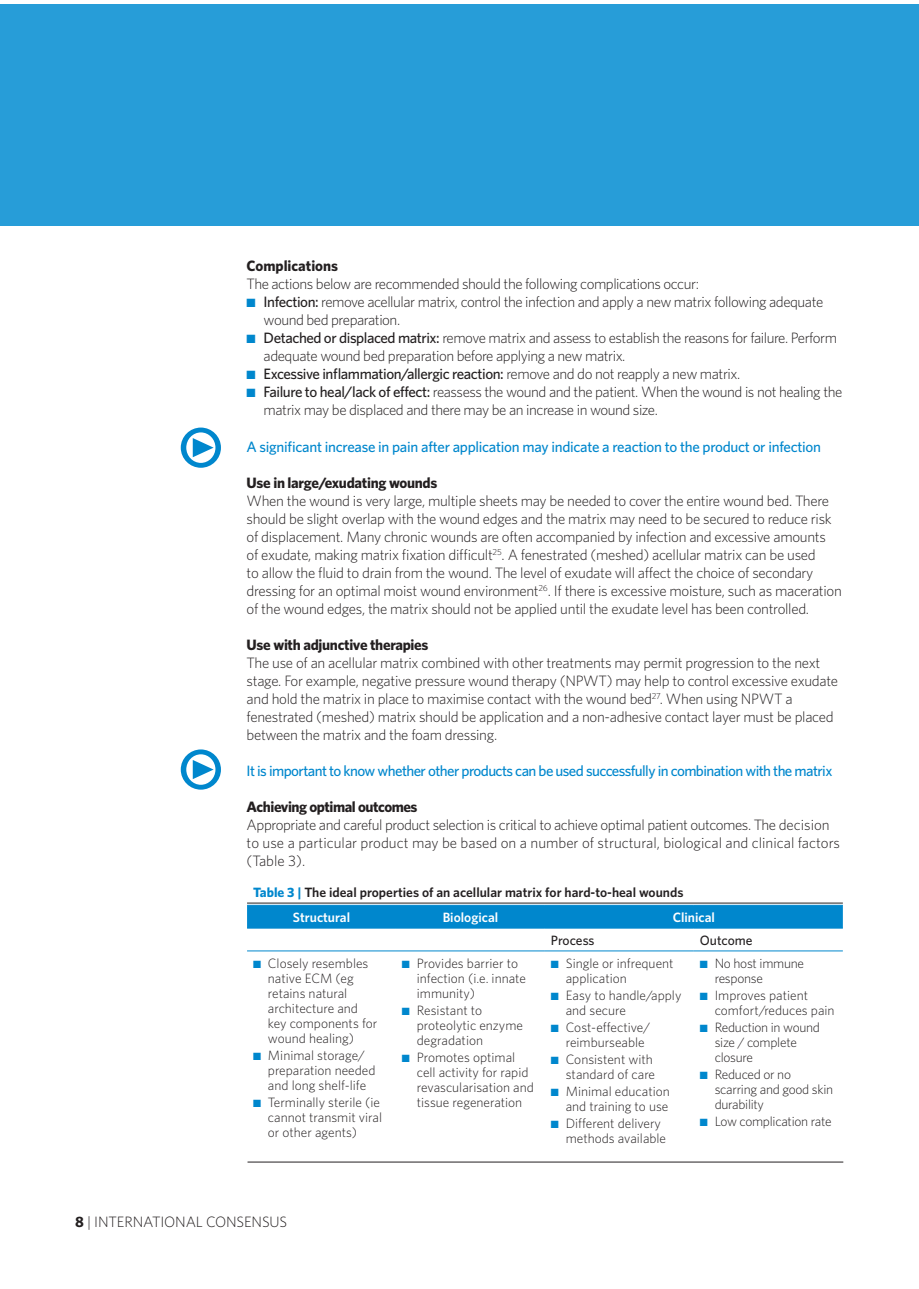
<style>
.page{position:relative;width:919px;height:1289px;background:#fff}
.page>*{position:absolute;margin:0;border:0;box-sizing:border-box;transform-origin:0 0}
.t1{font:54px "Meta Pro";color:#0087cd}
.t2{font:300 15px/18px "Whitney";letter-spacing:-.02em;color:#231f20}
.t3{font:500 15px "Whitney";letter-spacing:-.04em;color:#0087cd}
.t4{font:500 15px "Whitney";letter-spacing:-.02em;color:#0087cd}
.t5{font:700 15px "Whitney";letter-spacing:-.02em;color:#231f20}
.t6{font:500 15px "Whitney";letter-spacing:-.03em;color:#231f20}
.t7{font:700 15px "Whitney";color:#231f20}
.t8{font:300 13.5px/15px "Whitney";color:#231f20}
.t9{font:300 13.5px/15px "Whitney";letter-spacing:-.02em;color:#231f20}
.t10{font:600 13.5px/24.8px "Whitney";color:#231f20}
.t11{font:600 13.5px "Whitney";color:#fff}
.t12{font:500 13.5px "Whitney";color:#231f20}
.s1{color:#0087cd}
.s2{font-weight:500}
.s3{font-weight:300}
.s4{font-weight:700;color:#0087cd}
.s5{color:#fff}
.s6{font-weight:700}
</style>
<div class="page">
<div style="left:0;top:4px;width:914px;height:221px;background:#279dd8"></div>
<div style="left:247px;top:906px;width:595px;height:21px;background:#0087cd"></div>
<hr style="left:247px;top:905px;width:149px;height:1px;background:#0087cd">
<hr style="left:396px;top:905px;width:149px;height:1px;background:#0087cd">
<hr style="left:545px;top:905px;width:148px;height:1px;background:#0087cd">
<hr style="left:693px;top:905px;width:149px;height:1px;background:#0087cd">
<hr style="left:247px;top:927px;width:149px;height:1px;background:#0087cd">
<hr style="left:396px;top:927px;width:149px;height:1px;background:#0087cd">
<hr style="left:545px;top:927px;width:148px;height:1px;background:#0087cd">
<hr style="left:693px;top:927px;width:149px;height:1px;background:#0087cd">
<hr style="left:247px;top:950px;width:149px;height:1px;background:#0087cd">
<hr style="left:396px;top:950px;width:149px;height:1px;background:#0087cd">
<hr style="left:545px;top:950px;width:148px;height:1px;background:#0087cd">
<hr style="left:693px;top:950px;width:149px;height:1px;background:#0087cd">
<hr style="left:247px;top:902px;width:595px;height:1px;background:#231f20">
<hr style="left:247px;top:1161px;width:596px;height:1px;background:#231f20">
<div style="left:897px;top:4px;width:21px;height:221px;background:#279dd8"></div>
<h1 class="t1" style="left:178px;top:407px;width:47px">•</h1>
<h1 class="t1" style="left:178px;top:729px;width:47px">•</h1>
<p class="t7" style="left:246px;top:257px;width:93px">Complications</p>
<p class="t2" style="left:246px;top:275px;width:454px">The actions below are recommended should the following complications occur:</p>
<p class="t2" style="left:263px;top:293px;width:561px;text-indent:-17px"><span class="s1">■</span> <span class="s2">Infection:</span> remove acellular matrix, control the infection and apply a new matrix following adequate wound bed preparation.</p>
<p class="t2" style="left:263px;top:329px;width:575px;text-indent:-17px"><span class="s1">■</span> <span class="s2">Detached or displaced matrix:</span> remove matrix and assess to establish the reasons for failure. Perform adequate wound bed preparation before applying a new matrix.</p>
<p class="t6" style="left:246px;top:365px;width:495px"><span class="s1">■</span> Excessive inflammation/allergic reaction: <span class="s3">remove and do not reapply a new matrix.</span></p>
<p class="t2" style="left:263px;top:383px;width:580px;text-indent:-17px"><span class="s1">■</span> <span class="s2">Failure to heal/lack of effect:</span> reassess the wound and the patient. When the wound is not healing the matrix may be displaced and there may be an increase in wound size.</p>
<p class="t4" style="left:246px;top:437px;width:576px">A significant increase in pain after application may indicate a reaction to the product or infection</p>
<p class="t5" style="left:246px;top:473px;width:192px">Use in large/exudating wounds</p>
<p class="t2" style="left:246px;top:491px;width:596px">When the wound is very large, multiple sheets may be needed to cover the entire wound bed. There should be slight overlap with the wound edges and the matrix may need to be secured to reduce risk of displacement. Many chronic wounds are often accompanied by infection and excessive amounts<br>of exudate, making matrix fixation difficult<sup>25</sup>. A fenestrated (meshed) acellular matrix can be used<br>to allow the fluid to drain from the wound. The level of exudate will affect the choice of secondary dressing for an optimal moist wound environment<sup>26</sup>. If there is excessive moisture, such as maceration of the wound edges, the matrix should not be applied until the exudate level has been controlled.</p>
<p class="t5" style="left:246px;top:635px;width:183px">Use with adjunctive therapies</p>
<p class="t2" style="left:246px;top:653px;width:593px">The use of an acellular matrix combined with other treatments may permit progression to the next stage. For example, negative pressure wound therapy (NPWT) may help to control excessive exudate and hold the matrix in place to maximise contact with the wound bed<sup>27</sup>. When using NPWT a fenestrated (meshed) matrix should be application and a non-adhesive contact layer must be placed between the matrix and the foam dressing.</p>
<p class="t3" style="left:246px;top:761px;width:587px">It is important to know whether other products can be used successfully in combination with the matrix</p>
<p class="t5" style="left:246px;top:797px;width:172px">Achieving optimal outcomes</p>
<p class="t2" style="left:246px;top:815px;width:595px">Appropriate and careful product selection is critical to achieve optimal patient outcomes. The decision to use a particular product may be based on a number of structural, biological and clinical factors (Table 3).</p>
<p class="t10" style="left:293px;top:879px;width:392px;text-indent:-40px"><span class="s4">Table 3 |</span> The ideal properties of an acellular matrix for hard-to-heal wounds<br><span class="s5">Structural</span></p>
<p class="t11" style="left:442px;top:909px;width:57px">Biological</p>
<p class="t11" style="left:672px;top:909px;width:44px">Clinical</p>
<p class="t12" style="left:551px;top:932px;width:45px">Process</p>
<p class="t12" style="left:699px;top:932px;width:54px">Outcome</p>
<p class="t8" style="left:268px;top:955px;width:111px;text-indent:-15px"><span class="s1">■</span> Closely resembles native ECM (eg retains natural architecture and key components for wound healing)</p>
<p class="t8" style="left:268px;top:1047px;width:109px;text-indent:-15px"><span class="s1">■</span> Minimal storage/ preparation needed and long shelf-life</p>
<p class="t8" style="left:268px;top:1094px;width:116px;text-indent:-15px"><span class="s1">■</span> Terminally sterile (ie cannot transmit viral or other agents)</p>
<p class="t8" style="left:417px;top:955px;width:111px;text-indent:-15px"><span class="s1">■</span> Provides barrier to infection (i.e. innate immunity)</p>
<p class="t8" style="left:417px;top:1002px;width:108px;text-indent:-15px"><span class="s1">■</span> Resistant to proteolytic enzyme degradation</p>
<p class="t8" style="left:417px;top:1049px;width:119px;text-indent:-15px"><span class="s1">■</span> Promotes optimal cell activity for rapid revascularisation and tissue regeneration</p>
<p class="t8" style="left:565px;top:955px;width:109px;text-indent:-15px"><span class="s1">■</span> Single or infrequent application</p>
<p class="t8" style="left:565px;top:987px;width:117px;text-indent:-15px"><span class="s1">■</span> Easy to handle/apply and secure</p>
<p class="t8" style="left:565px;top:1019px;width:86px;text-indent:-15px"><span class="s1">■</span> Cost-effective/ reimburseable</p>
<p class="t8" style="left:551px;top:1051px;width:106px;text-align:right"><span class="s1">■</span> Consistent with standard of care</p>
<p class="t8" style="left:551px;top:1083px;width:120px;text-align:right"><span class="s1">■</span> Minimal education and training to use</p>
<p class="t8" style="left:565px;top:1115px;width:102px;text-indent:-15px"><span class="s1">■</span> Different delivery methods available</p>
<p class="t9" style="left:714px;top:955px;width:91px;text-indent:-15px"><span class="s1">■</span> No host immune response</p>
<p class="t8" style="left:714px;top:987px;width:121px;text-indent:-15px"><span class="s1">■</span> Improves patient comfort/reduces pain</p>
<p class="t9" style="left:714px;top:1019px;width:107px;text-indent:-15px"><span class="s1">■</span> Reduction in wound size / complete closure</p>
<p class="t9" style="left:714px;top:1066px;width:120px;text-indent:-15px"><span class="s1">■</span> Reduced or no scarring and good skin durability</p>
<p class="t9" style="left:699px;top:1113px;width:133px"><span class="s1">■</span> Low complication rate</p>
<p class="t2" style="left:75px;top:1211px;width:213px"><span class="s6">8</span> | INTERNATIONAL CONSENSUS</p>
</div>
